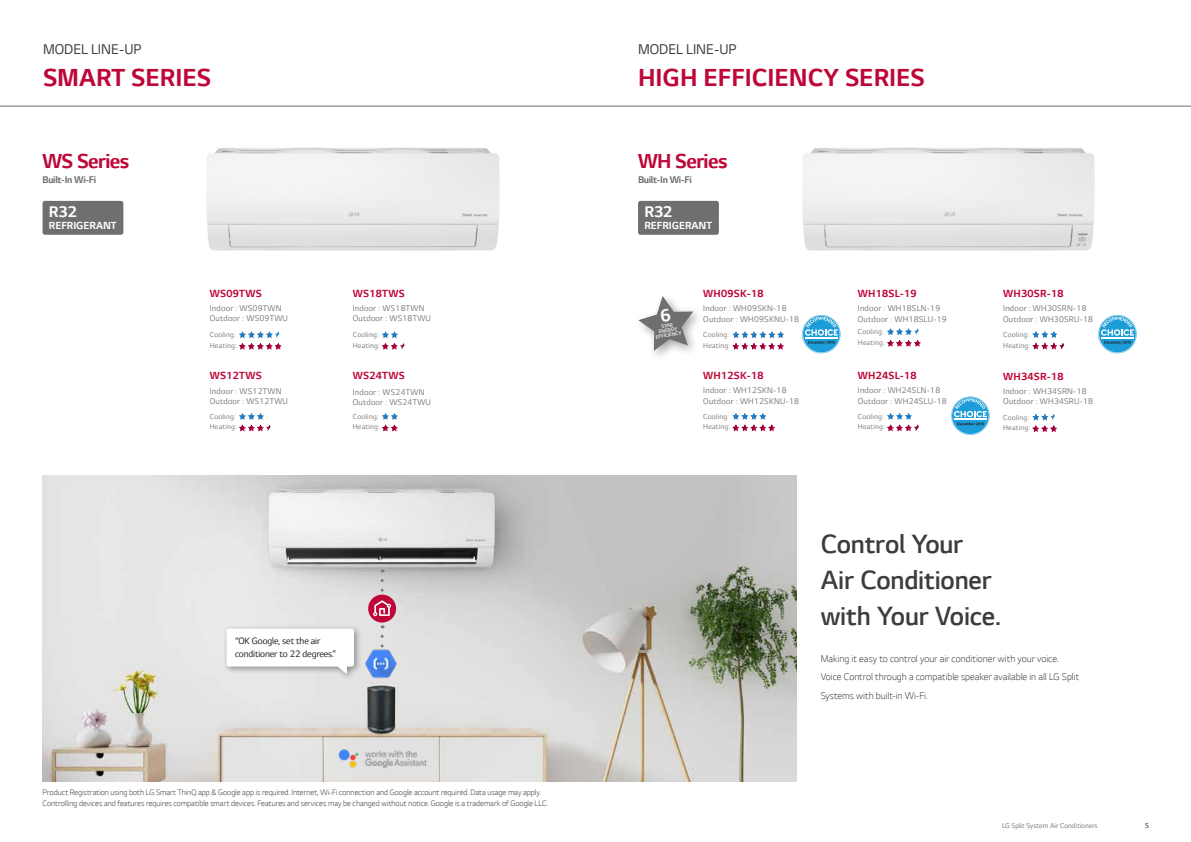
<style>
.page{position:relative;width:1191px;height:842px;background:#fff}
.page>*{position:absolute;margin:0;border:0;box-sizing:border-box;transform-origin:0 0}
.t1{font:300 30px/36px "LG Smart";letter-spacing:-.005em;color:#3c3c3b}
.t2{font:700 28px "LG Smart";color:#be0738}
.t3{font:700 23px "LG Smart";letter-spacing:-.025em;color:#be0738}
.t4{font:700 17.5px "LG Smart";color:#fff}
.t5{font:16px "LG Smart";color:#3c3c3b}
.t6{font:700 11.7px "LG Smart";letter-spacing:.025em;color:#be0738}
.t7{font:700 11.7px "LG Smart";color:#fff}
.t8{font:300 11px/18.7px "LG Smart";letter-spacing:-.005em;color:#3c3c3b}
.t9{font:700 11px "LG Smart";letter-spacing:-.025em;color:#706f6f}
.t10{font:10.5px/12.6px "LG Smart";letter-spacing:-.01em;color:#1d1d1b}
.t11{font:9.4px/10.5px "LG Smart";letter-spacing:.025em;color:#7c7b7b}
.t12{font:300 9px/10.8px "LG Smart";letter-spacing:-.005em;color:#3c3c3b}
.t13{font:8.2px/10.5px "LG Smart";letter-spacing:.025em;color:#7c7b7b}
.t14{font:8px "LG Smart";color:#7c7b7b}
.t15{font:300 8px "LG Smart";color:#575756}
.t16{font:300 5.7px/4.7px "LG Smart";color:#fff;text-align:center}
</style>
<div class="page">
<svg style="left:1098px;top:315px;width:38px;height:38px"></svg>
<hr style="left:1101px;top:337px;width:32px;height:1px;background:#fff">
<svg style="left:802px;top:315px;width:38px;height:38px"></svg>
<hr style="left:805px;top:337px;width:32px;height:1px;background:#fff">
<svg style="left:951px;top:397px;width:38px;height:38px"></svg>
<hr style="left:954px;top:419px;width:32px;height:1px;background:#fff">
<hr style="left:0;top:106px;width:1191px;height:1px;background:#706f6f">
<img style="left:803px;top:147px;width:292px;height:104px">
<svg style="left:887px;top:328px;width:34px;height:19px"></svg>
<svg style="left:732px;top:413px;width:43px;height:18px"></svg>
<svg style="left:1032px;top:414px;width:25px;height:18px"></svg>
<div style="left:634px;top:291px;width:70px;height:71px;background:#1d1d1b;opacity:.4"></div>
<svg style="left:887px;top:413px;width:31px;height:18px"></svg>
<svg style="left:732px;top:331px;width:52px;height:19px"></svg>
<svg style="left:1032px;top:331px;width:32px;height:18px"></svg>
<div style="left:638px;top:201px;width:81px;height:34px;background:#706f6f;border-radius:3px"></div>
<img style="left:207px;top:147px;width:293px;height:104px">
<svg style="left:239px;top:413px;width:32px;height:18px"></svg>
<svg style="left:382px;top:331px;width:22px;height:19px"></svg>
<svg style="left:382px;top:413px;width:16px;height:18px"></svg>
<div style="left:43px;top:201px;width:80px;height:34px;background:#706f6f;border-radius:3px"></div>
<img style="left:43px;top:476px;width:753px;height:306px">
<div style="left:223px;top:625px;width:139px;height:56px;background:#1d1d1b;opacity:.43"></div>
<svg style="left:226px;top:629px;width:128px;height:45px"></svg>
<svg style="left:380px;top:569px;width:3px;height:21px"></svg>
<svg style="left:380px;top:625px;width:3px;height:21px"></svg>
<img style="left:365px;top:646px;width:34px;height:33px">
<div style="left:368px;top:595px;width:28px;height:27px;background:#be0738;border-radius:50%"></div>
<svg style="left:373px;top:600px;width:18px;height:16px"></svg>
<img style="left:338px;top:748px;width:91px;height:22px">
<svg style="left:239px;top:331px;width:43px;height:19px"></svg>
<svg style="left:638px;top:296px;width:55px;height:55px"></svg>
<h3 class="t5" style="left:43px;top:41px;width:100px">MODEL LINE-UP</h3>
<h2 class="t2" style="left:43px;top:62px;width:170px">SMART SERIES</h2>
<h3 class="t3" style="left:43px;top:148px;width:88px">WS Series</h3>
<p class="t9" style="left:43px;top:174px;width:55px">Built-In Wi-Fi</p>
<h3 class="t4" style="left:49px;top:202px;width:29px">R32</h3>
<p class="t7" style="left:49px;top:219px;width:69px">REFRIGERANT</p>
<p class="t6" style="left:210px;top:287px;width:53px">WS09TWS</p>
<p class="t6" style="left:353px;top:287px;width:53px">WS18TWS</p>
<p class="t11" style="left:210px;top:303px;width:80px">Indoor : WS09TWN<br>Outdoor : WS09TWU</p>
<p class="t11" style="left:353px;top:303px;width:80px">Indoor : WS18TWN<br>Outdoor : WS18TWU</p>
<p class="t13" style="left:210px;top:329px;width:28px">Cooling:<br>Heating:</p>
<p class="t6" style="left:210px;top:369px;width:53px">WS12TWS</p>
<p class="t13" style="left:353px;top:329px;width:28px">Cooling:<br>Heating:</p>
<p class="t6" style="left:353px;top:369px;width:53px">WS24TWS</p>
<p class="t11" style="left:210px;top:386px;width:80px">Indoor : WS12TWN<br>Outdoor : WS12TWU</p>
<p class="t11" style="left:353px;top:386px;width:80px">Indoor : WS24TWN<br>Outdoor : WS24TWU</p>
<p class="t13" style="left:210px;top:411px;width:28px">Cooling:<br>Heating:</p>
<p class="t13" style="left:353px;top:411px;width:28px">Cooling:<br>Heating:</p>
<p class="t10" style="left:235px;top:635px;width:103px">“OK Google, set the air conditioner to 22 degrees.”</p>
<p class="t12" style="left:43px;top:787px;width:507px">Product Registration using both LG Smart ThinQ app &amp; Google app is required. Internet, Wi-Fi connection and Google account required. Data usage may apply.<br>Controlling devices and features requires compatible smart devices. Features and services may be changed without notice. Google is a trademark of Google LLC.</p>
<h3 class="t5" style="left:638px;top:41px;width:100px">MODEL LINE-UP</h3>
<h2 class="t2" style="left:638px;top:62px;width:288px">HIGH EFFICIENCY SERIES</h2>
<h3 class="t3" style="left:638px;top:148px;width:91px">WH Series</h3>
<p class="t9" style="left:638px;top:174px;width:55px">Built-In Wi-Fi</p>
<h3 class="t4" style="left:644px;top:202px;width:29px">R32</h3>
<p class="t7" style="left:644px;top:219px;width:69px">REFRIGERANT</p>
<p class="t16" style="left:654px;top:325px;width:28px;rotate:-9deg">STAR<br>ENERGY<br>EFFICIENCY</p>
<p class="t6" style="left:703px;top:287px;width:62px">WH09SK-18</p>
<p class="t13" style="left:703px;top:329px;width:28px">Cooling:<br>Heating:</p>
<p class="t11" style="left:703px;top:303px;width:97px">Indoor : WH09SKN-18<br>Outdoor : WH09SKNU-18</p>
<p class="t6" style="left:703px;top:369px;width:62px">WH12SK-18</p>
<p class="t13" style="left:703px;top:411px;width:28px">Cooling:<br>Heating:</p>
<p class="t11" style="left:703px;top:385px;width:97px">Indoor : WH12SKN-18<br>Outdoor : WH12SKNU-18</p>
<p class="t6" style="left:858px;top:287px;width:60px">WH18SL-19</p>
<p class="t13" style="left:858px;top:326px;width:28px">Cooling:<br>Heating:</p>
<p class="t11" style="left:858px;top:303px;width:90px">Indoor : WH18SLN-19<br>Outdoor : WH18SLU-19</p>
<p class="t6" style="left:858px;top:369px;width:60px">WH24SL-18</p>
<p class="t11" style="left:858px;top:385px;width:90px">Indoor : WH24SLN-18<br>Outdoor : WH24SLU-18</p>
<p class="t13" style="left:858px;top:411px;width:28px">Cooling:<br>Heating:</p>
<p class="t6" style="left:1003px;top:287px;width:62px">WH30SR-18</p>
<p class="t13" style="left:1003px;top:329px;width:28px">Cooling:<br>Heating:</p>
<p class="t11" style="left:1003px;top:303px;width:91px">Indoor : WH30SRN-18<br>Outdoor : WH30SRU-18</p>
<p class="t6" style="left:1003px;top:370px;width:62px">WH34SR-18</p>
<p class="t13" style="left:1003px;top:412px;width:28px">Cooling:<br>Heating:</p>
<p class="t11" style="left:1003px;top:386px;width:91px">Indoor : WH34SRN-18<br>Outdoor : WH34SRU-18</p>
<h1 class="t1" style="left:820px;top:526px;width:182px">Control Your<br>Air Conditioner with Your Voice.</h1>
<p class="t8" style="left:820px;top:649px;width:260px">Making it easy to control your air conditioner with your voice.<br>Voice Control through a compatible speaker available in all LG Split<br>Systems with built-in Wi-Fi.</p>
<p class="t14" style="left:1002px;top:821px;width:97px">LG Split System Air Conditioners</p>
<p class="t15" style="left:1144px;top:821px;width:6px">5</p>
</div>
